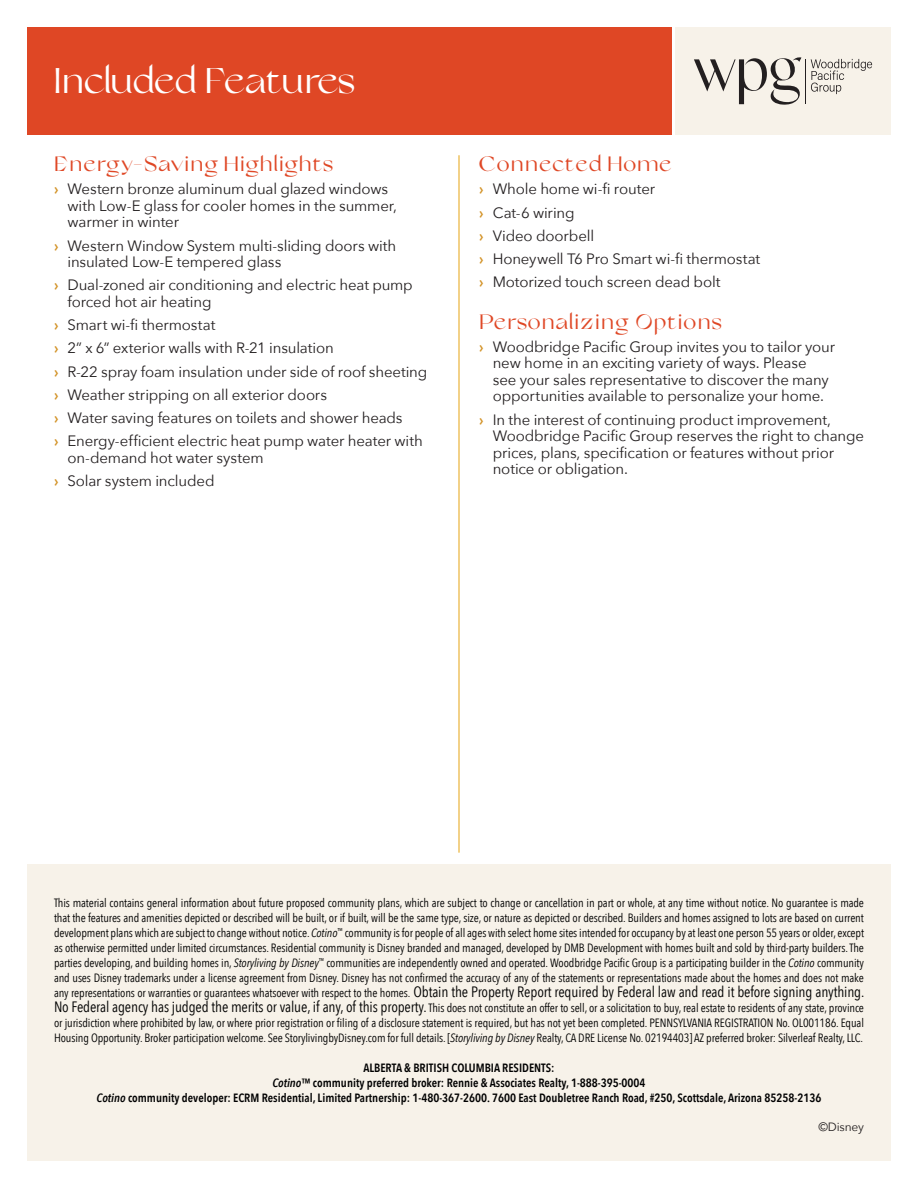
<style>
.page{position:relative;width:918px;height:1188px;background:#fff}
.page>*{position:absolute;margin:0;border:0;box-sizing:border-box;transform-origin:0 0}
.t1{font:36px "Grand Slang";letter-spacing:-.005em;color:#fff}
.t2{font:21px "Grand Slang";letter-spacing:.035em;color:#df4725}
.t3{font:15px/16.5px "Avenir Next";letter-spacing:-.01em;color:#231f20}
.t4{font:12px/15px "Avenir Next Condensed";letter-spacing:-.01em;color:#000;text-align:justify}
.t5{font:600 12px "Avenir Next Condensed";color:#000}
.t6{font:12px "Avenir Next";letter-spacing:-.015em;color:#231f20}
.s1{font-weight:600;color:#d39328}
.s2{font-style:italic}
.s3{font-size:15px}
</style>
<div class="page">
<div style="left:675px;top:27px;width:216px;height:108px;background:#f7f2e9"></div>
<div style="left:27px;top:27px;width:645px;height:108px;background:#df4725"></div>
<svg style="left:694px;top:57px;width:107px;height:48px"></svg>
<hr style="left:805px;top:59px;width:1px;height:45px;background:#231f20">
<svg style="left:811px;top:59px;width:61px;height:35px"></svg>
<div style="left:27px;top:864px;width:864px;height:297px;background:#f7f2e9"></div>
<hr style="left:459px;top:155px;width:1px;height:698px;background:#e7a512">
<p class="t1" style="left:54px;top:60px;width:301px">Included Features</p>
<p class="t2" style="left:54px;top:152px;width:280px">Energy-Saving Highlights</p>
<p class="t3" style="left:68px;top:180px;width:331px;text-indent:-14px"><span class="s1">›</span> Western bronze aluminum dual glazed windows with Low-E glass for cooler homes in the summer, warmer in winter</p>
<p class="t3" style="left:68px;top:236px;width:330px;text-indent:-14px"><span class="s1">›</span> Western Window System multi-sliding doors with insulated Low-E tempered glass</p>
<p class="t3" style="left:68px;top:276px;width:347px;text-indent:-14px"><span class="s1">›</span> Dual-zoned air conditioning and electric heat pump forced hot air heating</p>
<p class="t3" style="left:54px;top:316px;width:163px"><span class="s1">›</span> Smart wi-fi thermostat</p>
<p class="t3" style="left:54px;top:339px;width:281px"><span class="s1">›</span> 2” x 6” exterior walls with R-21 insulation</p>
<p class="t3" style="left:54px;top:362px;width:375px"><span class="s1">›</span> R-22 spray foam insulation under side of roof sheeting</p>
<p class="t3" style="left:54px;top:386px;width:275px"><span class="s1">›</span> Weather stripping on all exterior doors</p>
<p class="t3" style="left:54px;top:409px;width:350px"><span class="s1">›</span> Water saving features on toilets and shower heads</p>
<p class="t3" style="left:68px;top:432px;width:357px;text-indent:-14px"><span class="s1">›</span> Energy-efficient electric heat pump water heater with on-demand hot water system</p>
<p class="t3" style="left:54px;top:472px;width:162px"><span class="s1">›</span> Solar system included</p>
<p class="t2" style="left:479px;top:152px;width:194px">Connected Home</p>
<p class="t3" style="left:479px;top:180px;width:177px"><span class="s1">›</span> Whole home wi-fi router</p>
<p class="t3" style="left:479px;top:203px;width:97px"><span class="s1">›</span> Cat-6 wiring</p>
<p class="t3" style="left:479px;top:227px;width:116px"><span class="s1">›</span> Video doorbell</p>
<p class="t3" style="left:479px;top:250px;width:283px"><span class="s1">›</span> Honeywell T6 Pro Smart wi-fi thermostat</p>
<p class="t3" style="left:479px;top:273px;width:243px"><span class="s1">›</span> Motorized touch screen dead bolt</p>
<p class="t2" style="left:479px;top:309px;width:243px">Personalizing Options</p>
<p class="t3" style="left:493px;top:338px;width:344px;text-indent:-14px"><span class="s1">›</span> Woodbridge Pacific Group invites you to tailor your new home in an exciting variety of ways. Please<br>see your sales representative to discover the many opportunities available to personalize your home.</p>
<p class="t3" style="left:493px;top:410px;width:373px;text-indent:-14px"><span class="s1">›</span> In the interest of continuing product improvement, Woodbridge Pacific Group reserves the right to change prices, plans, specification or features without prior notice or obligation.</p>
<p class="t4" style="left:54px;top:895px;width:812px">This material contains general information about future proposed community plans, which are subject to change or cancellation in part or whole, at any time without notice. No guarantee is made that the features and amenities depicted or described will be built, or if built, will be the same type, size, or nature as depicted or described. Builders and homes assigned to lots are based on current development plans which are subject to change without notice. <span class="s2">Cotino</span><sup>™</sup> community is for people of all ages with select home sites intended for occupancy by at least one person 55 years or older, except as otherwise permitted under limited circumstances. Residential community is Disney branded and managed, developed by DMB Development with homes built and sold by third-party builders. The parties developing, and building homes in, <span class="s2">Storyliving by Disney</span><sup>™</sup> communities are independently owned and operated. Woodbridge Pacific Group is a participating builder in the <span class="s2">Cotino</span> community and uses Disney trademarks under a license agreement from Disney. Disney has not confirmed the accuracy of any of the statements or representations made about the homes and does not make any representations or warranties or guarantees whatsoever with respect to the homes. <span class="s3">Obtain the Property Report required by Federal law and read it before signing anything.<br>No Federal agency has judged the merits or value, if any, of this property.</span> This does not constitute an offer to sell, or a solicitation to buy, real estate to residents of any state, province or jurisdiction where prohibited by law, or where prior registration or filing of a disclosure statement is required, but has not yet been completed. PENNSYLVANIA REGISTRATION No. OL001186. Equal Housing Opportunity. Broker participation welcome. See StorylivingbyDisney.com for full details. [<span class="s2">Storyliving by Disney</span> Realty, CA DRE License No. 02194403] AZ preferred broker: Silverleaf Realty, LLC.</p>
<p class="t5" style="left:363px;top:1057px;width:193px">ALBERTA &amp; BRITISH COLUMBIA RESIDENTS:</p>
<p class="t5" style="left:272px;top:1072px;width:375px"><span class="s2">Cotino</span>™ community preferred broker: Rennie &amp; Associates Realty, 1-888-395-0004</p>
<p class="t5" style="left:97px;top:1087px;width:726px"><span class="s2">Cotino</span> community developer: ECRM Residential, Limited Partnership: 1-480-367-2600. 7600 East Doubletree Ranch Road, #250, Scottsdale, Arizona 85258-2136</p>
<p class="t6" style="left:818px;top:1117px;width:47px">©Disney</p>
</div>
